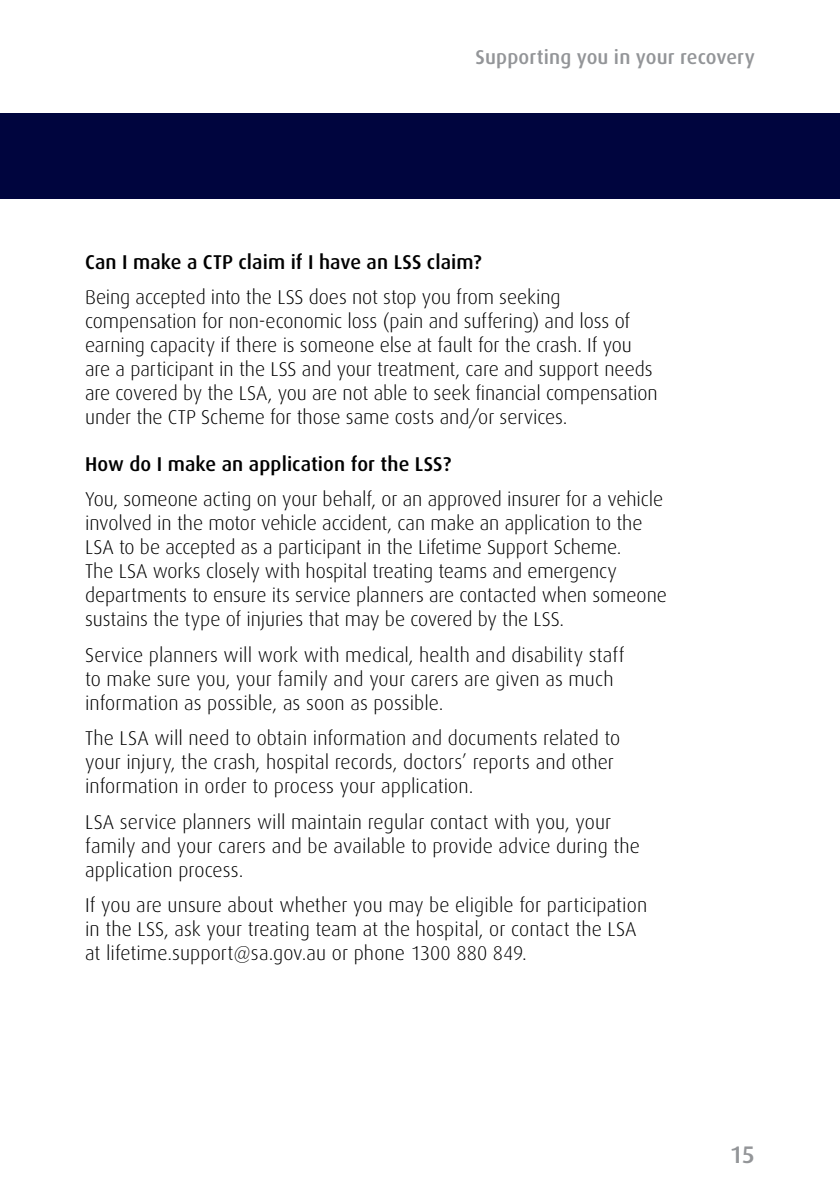
<style>
.page{position:relative;width:840px;height:1191px;background:#fff}
.page>*{position:absolute;margin:0;border:0;box-sizing:border-box;transform-origin:0 0}
.t1{font:500 24px "Dax";color:#939598}
.t2{font:300 20px/24px "Dax";letter-spacing:-.005em;color:#000}
.t3{font:500 20px "Dax";letter-spacing:.005em;color:#000}
.t4{font:500 20px "Dax";letter-spacing:.005em;color:#939598}
</style>
<div class="page">
<div style="left:0;top:113px;width:839px;height:85px;background:#00053e"></div>
<p class="t4" style="left:475px;top:45px;width:280px">Supporting you in your recovery</p>
<p class="t3" style="left:85px;top:251px;width:397px">Can I make a CTP claim if I have an LSS claim?</p>
<p class="t2" style="left:85px;top:286px;width:574px">Being accepted into the LSS does not stop you from seeking compensation for non-economic loss (pain and suffering) and loss of earning capacity if there is someone else at fault for the crash. If you are a participant in the LSS and your treatment, care and support needs are covered by the LSA, you are not able to seek financial compensation under the CTP Scheme for those same costs and/or services.</p>
<p class="t3" style="left:85px;top:453px;width:367px">How do I make an application for the LSS?</p>
<p class="t2" style="left:85px;top:488px;width:583px">You, someone acting on your behalf, or an approved insurer for a vehicle involved in the motor vehicle accident, can make an application to the LSA to be accepted as a participant in the Lifetime Support Scheme.<br>The LSA works closely with hospital treating teams and emergency departments to ensure its service planners are contacted when someone sustains the type of injuries that may be covered by the LSS.</p>
<p class="t2" style="left:85px;top:643px;width:540px">Service planners will work with medical, health and disability staff to make sure you, your family and your carers are given as much information as possible, as soon as possible.</p>
<p class="t2" style="left:85px;top:726px;width:536px">The LSA will need to obtain information and documents related to your injury, the crash, hospital records, doctors’ reports and other information in order to process your application.</p>
<p class="t2" style="left:85px;top:810px;width:556px">LSA service planners will maintain regular contact with you, your family and your carers and be available to provide advice during the application process.</p>
<p class="t2" style="left:85px;top:893px;width:563px">If you are unsure about whether you may be eligible for participation in the LSS, ask your treating team at the hospital, or contact the LSA at lifetime.support@sa.gov.au or phone 1300 880 849.</p>
<p class="t1" style="left:729px;top:1140px;width:26px">15</p>
</div>
